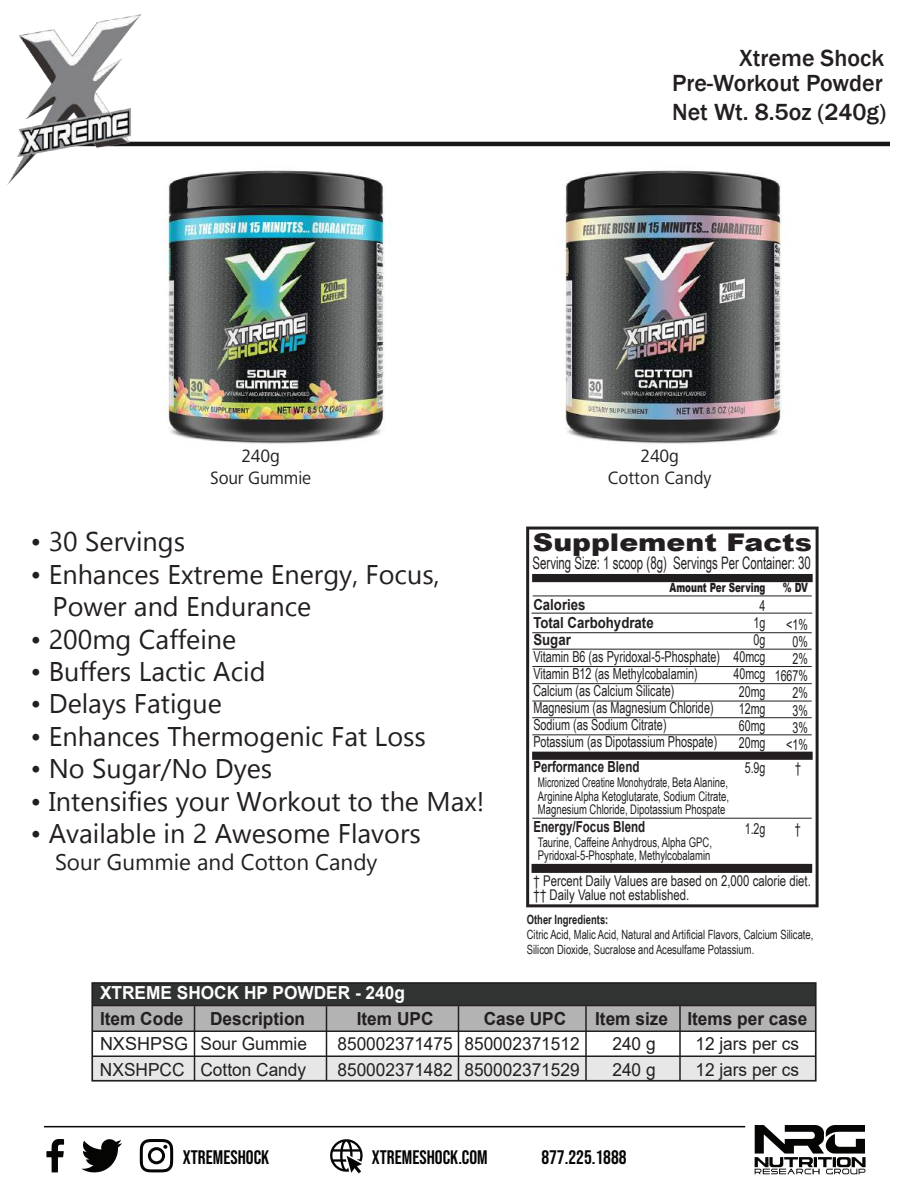
<style>
.page{position:relative;width:918px;height:1188px;background:#fff}
.page>*{position:absolute;margin:0;border:0;box-sizing:border-box;transform-origin:0 0}
.t1{font:27px/32.4px "Gadugi";color:#231f20}
.t2{font:900 24.45px "Arial";color:#231f20;scale:1.16 1}
.t3{font:500 24px/25.5px "Franklin Gothic";color:#231f20;text-align:right}
.t4{font:22.5px "Gadugi";color:#231f20}
.t5{font:19.5px "Bebas Neue";color:#050504}
.t6{font:18.6px/21.6px "Frutiger Next Pro";letter-spacing:-.01em;color:#231f20;text-align:center}
.t7{font:18px "Arial";color:#231f20;scale:.96 1}
.t8{font:700 18px "Arial";color:#231f20;scale:.96 1}
.t9{font:700 18px "Arial";color:#fff;scale:.96 1}
.t10{font:18px "Arial";color:#231f20}
.t11{font:17.25px "Arial Narrow";color:#231f20;scale:.81 1}
.t12{font:15.15px/17.1px "Arial Narrow";color:#231f20;scale:.87 1}
.t13{font:15.15px/17.1px "Arial";color:#231f20;text-align:right;scale:.7 1}
.t14{font:700 15.15px "Arial";color:#231f20;scale:.76 1}
.t15{font:700 15.15px/17.1px "Arial";color:#231f20;scale:.87 1}
.t16{font:14.85px/14.9px "Arial Narrow";color:#231f20;scale:.94 1}
.t17{font:13.35px/13.4px "Arial Narrow";color:#231f20;text-align:justify;scale:.79 1}
.t18{font:13.35px/13.4px "Arial Narrow";color:#231f20;scale:.87 1}
.t19{font:12.75px/15px "Arial Narrow";color:#231f20;scale:.9 1}
.t20{font:900 12.75px "Arial";color:#231f20;scale:.69 1}
.t21{font:700 12.75px "Arial Narrow";color:#231f20;scale:.9 1}
</style>
<div class="page">
<img style="left:560px;top:170px;width:222px;height:274px">
<img style="left:162px;top:170px;width:226px;height:274px">
<div style="left:93px;top:983px;width:723px;height:22px;background:#313232"></div>
<div style="left:93px;top:1007px;width:723px;height:24px;background:#b3b3b3"></div>
<div style="left:93px;top:1056px;width:723px;height:24px;background:#e6e7e6"></div>
<hr style="left:24px;top:142px;width:866px;height:4px;background:#181619">
<div style="left:91px;top:982px;width:726px;height:100px;border:2px solid #231f20"></div>
<hr style="left:92px;top:1030px;width:723px;height:2px;background:#231f20">
<hr style="left:92px;top:1005px;width:723px;height:2px;background:#231f20">
<hr style="left:92px;top:1055px;width:723px;height:2px;background:#231f20">
<hr style="left:194px;top:1006px;width:1px;height:74px;background:#231f20">
<hr style="left:326px;top:1006px;width:1px;height:74px;background:#231f20">
<hr style="left:458px;top:1006px;width:1px;height:74px;background:#231f20">
<hr style="left:585px;top:1006px;width:2px;height:74px;background:#231f20">
<hr style="left:679px;top:1006px;width:2px;height:74px;background:#231f20">
<img style="left:8px;top:14px;width:133px;height:170px">
<svg style="left:46px;top:1139px;width:18px;height:33px"></svg>
<svg style="left:140px;top:1139px;width:33px;height:33px"></svg>
<svg style="left:81px;top:1139px;width:41px;height:34px"></svg>
<svg style="left:330px;top:1139px;width:33px;height:34px"></svg>
<svg style="left:755px;top:1125px;width:111px;height:49px"></svg>
<hr style="left:44px;top:1126px;width:701px;height:1px;background:#050504">
<svg style="left:526px;top:527px;width:293px;height:380px"></svg>
<div style="left:532px;top:574px;width:281px;height:8px;background:#231f20"></div>
<div style="left:532px;top:752px;width:281px;height:8px;background:#231f20"></div>
<hr style="left:533px;top:596px;width:279px;height:1px;background:#231f20">
<hr style="left:532px;top:649px;width:280px;height:1px;background:#231f20">
<hr style="left:532px;top:666px;width:280px;height:1px;background:#231f20">
<hr style="left:532px;top:683px;width:280px;height:1px;background:#231f20">
<hr style="left:532px;top:717px;width:280px;height:1px;background:#231f20">
<hr style="left:532px;top:735px;width:280px;height:1px;background:#231f20">
<hr style="left:532px;top:818px;width:280px;height:1px;background:#231f20">
<hr style="left:532px;top:701px;width:280px;height:1px;background:#231f20">
<hr style="left:532px;top:632px;width:280px;height:1px;background:#231f20">
<hr style="left:532px;top:613px;width:280px;height:1px;background:#231f20">
<div style="left:532px;top:864px;width:280px;height:9px;background:#231f20"></div>
<p class="t3" style="left:672px;top:46px;width:214px">Xtreme Shock<br>Pre-Workout Powder</p>
<p class="t3" style="left:672px;top:100px;width:215px">Net Wt. 8.5oz (240g)</p>
<p class="t6" style="left:210px;top:445px;width:102px">240g<br>Sour Gummie</p>
<p class="t1" style="left:30px;top:526px;width:156px">• 30 Servings</p>
<p class="t1" style="left:53px;top:558px;width:389px;text-indent:-22px">• Enhances Extreme Energy, Focus,<br>Power and Endurance</p>
<p class="t1" style="left:30px;top:623px;width:207px">• 200mg Caffeine</p>
<p class="t1" style="left:30px;top:655px;width:237px">• Buffers Lactic Acid</p>
<p class="t1" style="left:30px;top:688px;width:193px">• Delays Fatigue</p>
<p class="t1" style="left:30px;top:720px;width:397px">• Enhances Thermogenic Fat Loss</p>
<p class="t1" style="left:30px;top:752px;width:243px">• No Sugar/No Dyes</p>
<p class="t1" style="left:30px;top:785px;width:456px">• Intensifies your Workout to the Max!</p>
<p class="t1" style="left:30px;top:817px;width:392px">• Available in 2 Awesome Flavors</p>
<p class="t4" style="left:55px;top:849px;width:324px">Sour Gummie and Cotton Candy</p>
<p class="t6" style="left:608px;top:445px;width:105px">240g<br>Cotton Candy</p>
<p class="t2" style="left:533px;top:524px;width:242px">Supplement Facts</p>
<p class="t11" style="left:533px;top:551px;width:345px">Serving Size: 1 scoop (8g) Servings Per Container: 30</p>
<p class="t20" style="left:670px;top:579px;width:141px">Amount Per Serving</p>
<p class="t20" style="left:783px;top:579px;width:38px">% DV</p>
<p class="t15" style="left:533px;top:597px;width:140px">Calories<br>Total Carbohydrate<br>Sugar</p>
<p class="t12" style="left:533px;top:647px;width:216px">Vitamin B6 (as Pyridoxal-5-Phosphate)<br>Vitamin B12 (as Methylcobalamin)<br>Calcium (as Calcium Silicate)<br>Magnesium (as Magnesium Chloride)<br>Sodium (as Sodium Citrate)<br>Potassium (as Dipotassium Phospate)</p>
<p class="t14" style="left:533px;top:756px;width:141px">Performance Blend</p>
<p class="t13" style="left:734px;top:597px;width:47px">4<br>1g<br>0g<br>40mcg<br>40mcg<br>20mg<br>12mg<br>60mg<br>20mg</p>
<p class="t13" style="left:745px;top:759px;width:31px">5.9g</p>
<p class="t13" style="left:795px;top:759px;width:10px">†</p>
<p class="t13" style="left:775px;top:616px;width:49px">&lt;1%<br>0%<br>2%<br>1667%<br>2%<br>3%<br>3% &lt;1%</p>
<p class="t17" style="left:538px;top:775px;width:243px">Micronized Creatine Monohydrate, Beta Alanine, Arginine Alpha Ketoglutarate, Sodium Citrate, Magnesium Chloride, Dipotassium Phospate</p>
<p class="t14" style="left:533px;top:816px;width:149px">Energy/Focus Blend</p>
<p class="t13" style="left:745px;top:820px;width:31px">1.2g</p>
<p class="t13" style="left:795px;top:820px;width:10px">†</p>
<p class="t18" style="left:538px;top:835px;width:202px">Taurine, Caffeine Anhydrous, Alpha GPC,<br>Pyridoxal-5-Phosphate, Methylcobalamin</p>
<p class="t16" style="left:534px;top:872px;width:297px">† Percent Daily Values are based on 2,000 calorie diet. †† Daily Value not established.</p>
<p class="t21" style="left:527px;top:910px;width:92px">Other Ingredients:</p>
<p class="t19" style="left:527px;top:927px;width:320px">Citric Acid, Malic Acid, Natural and Artificial Flavors, Calcium Silicate,<br>Silicon Dioxide, Sucralose and Acesulfame Potassium.</p>
<p class="t9" style="left:100px;top:980px;width:319px">XTREME SHOCK HP POWDER - 240g</p>
<p class="t8" style="left:100px;top:1006px;width:89px">Item Code</p>
<p class="t8" style="left:210px;top:1006px;width:101px">Description</p>
<p class="t8" style="left:357px;top:1006px;width:82px">Item UPC</p>
<p class="t8" style="left:484px;top:1006px;width:88px">Case UPC</p>
<p class="t8" style="left:595px;top:1006px;width:223px">Item size Items per case</p>
<p class="t10" style="left:100px;top:1032px;width:209px">NXSHPSG Sour Gummie</p>
<p class="t7" style="left:337px;top:1032px;width:254px">850002371475 850002371512</p>
<p class="t7" style="left:612px;top:1032px;width:47px">240 g</p>
<p class="t7" style="left:695px;top:1032px;width:110px">12 jars per cs</p>
<p class="t7" style="left:100px;top:1057px;width:216px">NXSHPCC Cotton Candy</p>
<p class="t7" style="left:337px;top:1057px;width:254px">850002371482 850002371529</p>
<p class="t7" style="left:612px;top:1057px;width:47px">240 g</p>
<p class="t7" style="left:695px;top:1057px;width:110px">12 jars per cs</p>
<p class="t5" style="left:183px;top:1147px;width:88px">XTREMESHOCK</p>
<p class="t5" style="left:372px;top:1147px;width:117px">XTREMESHOCK.COM</p>
<p class="t5" style="left:541px;top:1147px;width:87px">877.225.1888</p>
</div>
